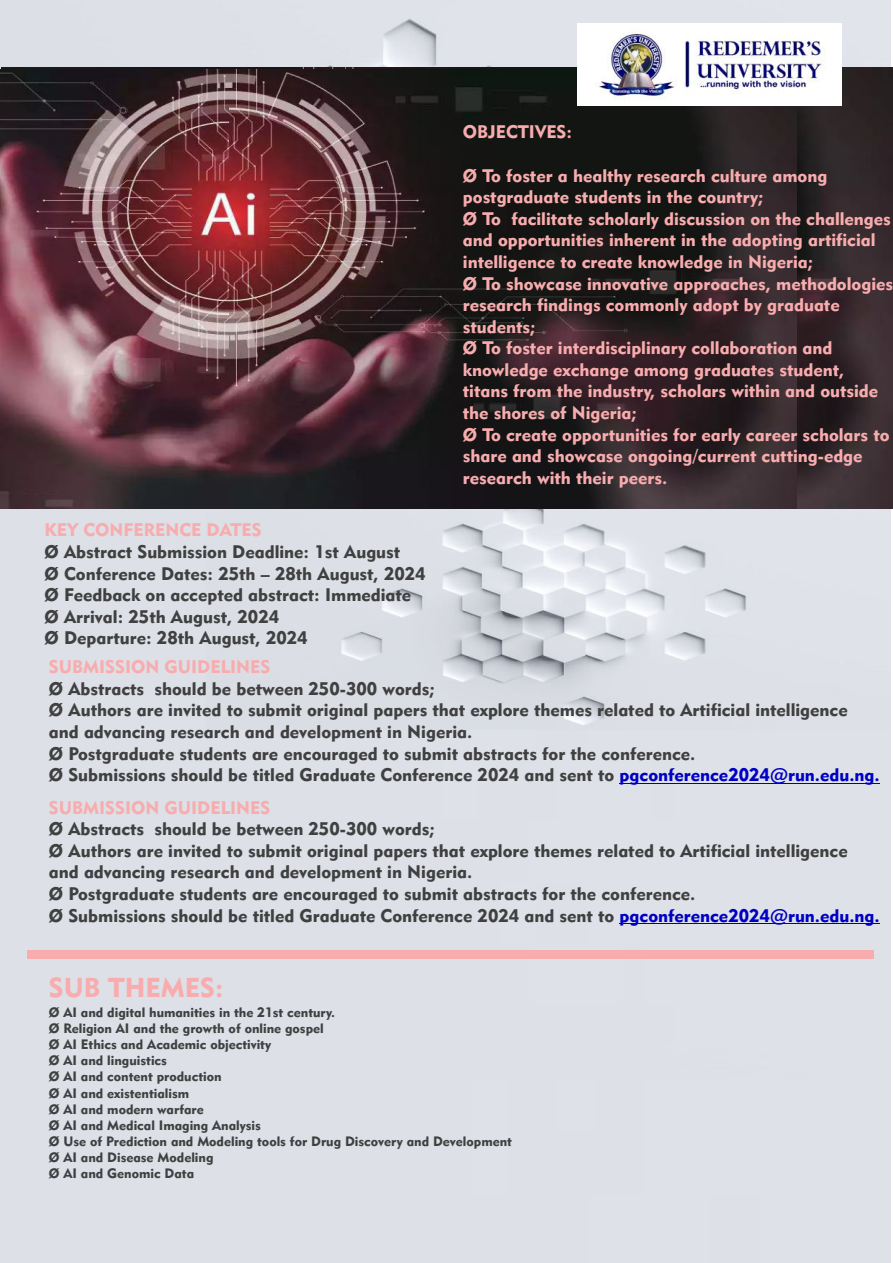
<style>
.page{position:relative;width:893px;height:1263px;background:#fff}
.page>*{position:absolute;margin:0;border:0;box-sizing:border-box;transform-origin:0 0}
.t1{font:27px "Geometric 415 BT Black A";color:#f8acae}
.t2{font:18px/21.6px "Geometric 415 BT Black A";color:#404041}
.t3{font:18px/21.6px "Geometric 415 BT Black A";color:#f8acae}
.t4{font:13.5px/16.2px "Geometric 415 BT Black A";color:#404041}
.s1{color:#0000c4}
</style>
<div class="page">
<div style="left:0;top:0;width:891px;height:1263px;background:#dde0e7"></div>
<img style="left:206px;top:508px;width:685px;height:221px">
<img style="left:2px;top:67px;width:891px;height:441px">
<img style="left:0;top:70px;width:797px;height:438px">
<div style="left:450px;top:1043px;width:420px;height:35px;background:#dde0e7"></div>
<hr style="left:620px;top:783px;width:260px;height:1px;background:#0000c4">
<hr style="left:620px;top:923px;width:260px;height:1px;background:#0000c4">
<div style="left:27px;top:950px;width:847px;height:9px;background:#f8acae"></div>
<img style="left:578px;top:23px;width:263px;height:83px">
<p class="t3" style="left:463px;top:121px;width:111px">OBJECTIVES:</p>
<p class="t3" style="left:463px;top:164px;width:432px">Ø To foster a healthy research culture among postgraduate students in the country;<br>Ø To facilitate scholarly discussion on the challenges and opportunities inherent in the adopting artificial intelligence to create knowledge in Nigeria;<br>Ø To showcase innovative approaches, methodologies research findings commonly adopt by graduate students;<br>Ø To foster interdisciplinary collaboration and knowledge exchange among graduates student, titans from the industry, scholars within and outside the shores of Nigeria;<br>Ø To create opportunities for early career scholars to share and showcase ongoing/current cutting-edge research with their peers.</p>
<p class="t3" style="left:45px;top:519px;width:219px">KEY CONFERENCE DATES</p>
<p class="t2" style="left:45px;top:541px;width:383px">Ø Abstract Submission Deadline: 1st August<br>Ø Conference Dates: 25th – 28th August, 2024<br>Ø Feedback on accepted abstract: Immediate Ø Arrival: 25th August, 2024<br>Ø Departure: 28th August, 2024</p>
<p class="t3" style="left:49px;top:656px;width:223px">SUBMISSION GUIDELINES</p>
<p class="t2" style="left:49px;top:677px;width:832px">Ø Abstracts should be between 250-300 words;<br>Ø Authors are invited to submit original papers that explore themes related to Artificial intelligence and advancing research and development in Nigeria.<br>Ø Postgraduate students are encouraged to submit abstracts for the conference.<br>Ø Submissions should be titled Graduate Conference 2024 and sent to <span class="s1">pgconference2024@run.edu.ng.</span></p>
<p class="t3" style="left:49px;top:796px;width:223px">SUBMISSION GUIDELINES</p>
<p class="t2" style="left:49px;top:818px;width:832px">Ø Abstracts should be between 250-300 words;<br>Ø Authors are invited to submit original papers that explore themes related to Artificial intelligence and advancing research and development in Nigeria.<br>Ø Postgraduate students are encouraged to submit abstracts for the conference.<br>Ø Submissions should be titled Graduate Conference 2024 and sent to <span class="s1">pgconference2024@run.edu.ng.</span></p>
<h1 class="t1" style="left:49px;top:971px;width:176px">SUB THEMES:</h1>
<p class="t4" style="left:49px;top:1004px;width:465px">Ø AI and digital humanities in the 21st century.<br>Ø Religion AI and the growth of online gospel<br>Ø AI Ethics and Academic objectivity<br>Ø AI and linguistics<br>Ø AI and content production<br>Ø AI and existentialism<br>Ø AI and modern warfare<br>Ø AI and Medical Imaging Analysis<br>Ø Use of Prediction and Modeling tools for Drug Discovery and Development Ø AI and Disease Modeling<br>Ø AI and Genomic Data</p>
</div>
